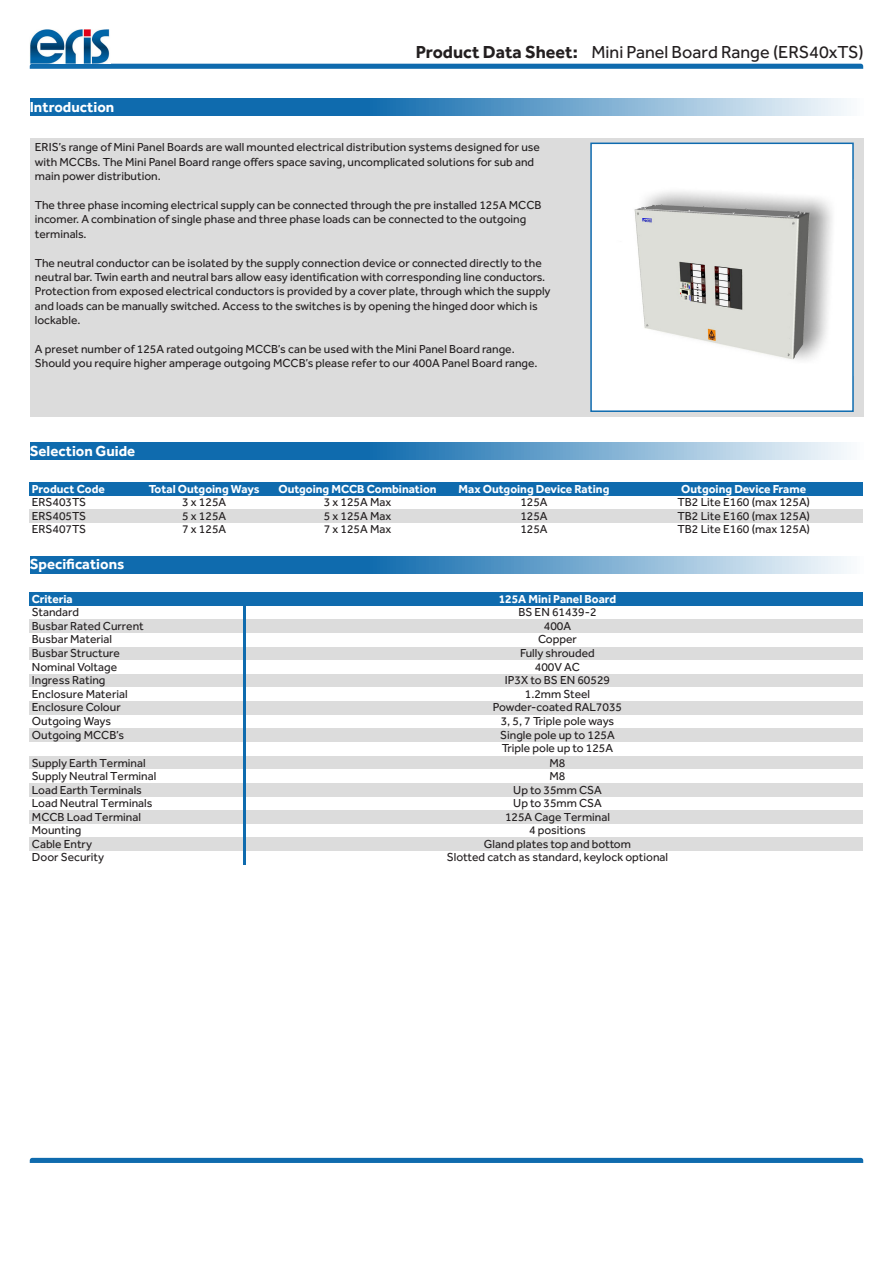
<style>
.page{position:relative;width:893px;height:1263px;background:#fff}
.page>*{position:absolute;margin:0;border:0;box-sizing:border-box;transform-origin:0 0}
.t1{font:18px "Effra";color:#231f20}
.Heading_2{font:700 15px "Effra";color:#fff}
.Table_Text{font:12px/14.4px "Effra";color:#231f20}
.t2{font:700 12px "Effra";color:#fff}
.s1{font-weight:700}
</style>
<div class="page">
<svg style="left:30px;top:64px;width:833px;height:5px;background:#1871b1"></svg>
<div style="left:30px;top:1158px;width:833px;height:5px;background:#0f6bae"></div>
<img style="left:30px;top:29px;width:80px;height:35px">
<div style="left:30px;top:138px;width:833px;height:279px;background:#dcdcdc"></div>
<svg style="left:30px;top:98px;width:817px;height:17px;background:#5294c4"></svg>
<svg style="left:30px;top:443px;width:817px;height:17px;background:#5294c4"></svg>
<div style="left:591px;top:143px;width:262px;height:268px;background:#fff"></div>
<img style="left:634px;top:191px;width:198px;height:169px">
<div style="left:590px;top:143px;width:264px;height:269px;border:2px solid #0f6baf"></div>
<div style="left:30px;top:482px;width:833px;height:14px;background:#0f6bae"></div>
<div style="left:30px;top:509px;width:833px;height:14px;background:#dcdcdc"></div>
<svg style="left:30px;top:556px;width:817px;height:17px;background:#5294c4"></svg>
<div style="left:30px;top:592px;width:833px;height:14px;background:#0f6bae"></div>
<div style="left:30px;top:620px;width:833px;height:13px;background:#dcdcdc"></div>
<div style="left:30px;top:647px;width:833px;height:13px;background:#dcdcdc"></div>
<div style="left:30px;top:674px;width:833px;height:14px;background:#dcdcdc"></div>
<div style="left:30px;top:701px;width:833px;height:14px;background:#dcdcdc"></div>
<div style="left:30px;top:729px;width:833px;height:13px;background:#dcdcdc"></div>
<div style="left:30px;top:756px;width:833px;height:13px;background:#dcdcdc"></div>
<div style="left:30px;top:783px;width:833px;height:14px;background:#dcdcdc"></div>
<div style="left:30px;top:810px;width:833px;height:14px;background:#dcdcdc"></div>
<div style="left:30px;top:837px;width:833px;height:14px;background:#dcdcdc"></div>
<hr style="left:244px;top:592px;width:2px;height:273px;background:#0f6bae">
<p class="Heading_2" style="left:30px;top:97px;width:86px">Introduction</p>
<h1 class="t1" style="left:416px;top:42px;width:450px"><span class="s1">Product Data Sheet:</span> Mini Panel Board Range (ERS40xTS)</h1>
<p class="Table_Text" style="left:35px;top:140px;width:507px">ERIS’s range of Mini Panel Boards are wall mounted electrical distribution systems designed for use with MCCBs. The Mini Panel Board range offers space saving, uncomplicated solutions for sub and main power distribution.</p>
<p class="Table_Text" style="left:35px;top:198px;width:508px">The three phase incoming electrical supply can be connected through the pre installed 125A MCCB incomer. A combination of single phase and three phase loads can be connected to the outgoing terminals.</p>
<p class="Table_Text" style="left:35px;top:255px;width:517px">The neutral conductor can be isolated by the supply connection device or connected directly to the neutral bar. Twin earth and neutral bars allow easy identification with corresponding line conductors.<br>Protection from exposed electrical conductors is provided by a cover plate, through which the supply and loads can be manually switched. Access to the switches is by opening the hinged door which is lockable.</p>
<p class="Table_Text" style="left:35px;top:342px;width:504px">A preset number of 125A rated outgoing MCCB’s can be used with the Mini Panel Board range.<br>Should you require higher amperage outgoing MCCB’s please refer to our 400A Panel Board range.</p>
<p class="Heading_2" style="left:30px;top:442px;width:107px">Selection Guide</p>
<p class="t2" style="left:32px;top:481px;width:75px">Product Code</p>
<p class="Table_Text" style="left:32px;top:495px;width:56px">ERS403TS</p>
<p class="Table_Text" style="left:32px;top:508px;width:56px">ERS405TS</p>
<p class="Table_Text" style="left:32px;top:522px;width:56px">ERS407TS</p>
<p class="t2" style="left:149px;top:481px;width:112px">Total Outgoing Ways</p>
<p class="Table_Text" style="left:182px;top:495px;width:46px">3 x 125A</p>
<p class="Table_Text" style="left:182px;top:508px;width:46px">5 x 125A</p>
<p class="Table_Text" style="left:182px;top:522px;width:46px">7 x 125A</p>
<p class="Heading_2" style="left:30px;top:555px;width:96px">Specifications</p>
<p class="t2" style="left:32px;top:591px;width:42px">Criteria</p>
<p class="Table_Text" style="left:32px;top:605px;width:49px">Standard</p>
<p class="Table_Text" style="left:32px;top:619px;width:113px">Busbar Rated Current</p>
<p class="Table_Text" style="left:32px;top:632px;width:82px">Busbar Material</p>
<p class="Table_Text" style="left:32px;top:646px;width:90px">Busbar Structure</p>
<p class="Table_Text" style="left:32px;top:659px;width:87px">Nominal Voltage</p>
<p class="Table_Text" style="left:32px;top:673px;width:75px">Ingress Rating</p>
<p class="Table_Text" style="left:32px;top:686px;width:97px">Enclosure Material</p>
<p class="Table_Text" style="left:32px;top:700px;width:90px">Enclosure Colour</p>
<p class="Table_Text" style="left:32px;top:714px;width:81px">Outgoing Ways</p>
<p class="Table_Text" style="left:32px;top:727px;width:94px">Outgoing MCCB’s</p>
<p class="Table_Text" style="left:32px;top:755px;width:115px">Supply Earth Terminal</p>
<p class="Table_Text" style="left:32px;top:769px;width:126px">Supply Neutral Terminal</p>
<p class="Table_Text" style="left:32px;top:782px;width:112px">Load Earth Terminals</p>
<p class="Table_Text" style="left:32px;top:796px;width:122px">Load Neutral Terminals</p>
<p class="Table_Text" style="left:32px;top:809px;width:111px">MCCB Load Terminal</p>
<p class="Table_Text" style="left:32px;top:823px;width:51px">Mounting</p>
<p class="Table_Text" style="left:32px;top:836px;width:62px">Cable Entry</p>
<p class="Table_Text" style="left:32px;top:850px;width:74px">Door Security</p>
<p class="t2" style="left:278px;top:481px;width:160px">Outgoing MCCB Combination</p>
<p class="Table_Text" style="left:324px;top:495px;width:69px">3 x 125A Max</p>
<p class="Table_Text" style="left:324px;top:508px;width:69px">5 x 125A Max</p>
<p class="Table_Text" style="left:324px;top:522px;width:69px">7 x 125A Max</p>
<p class="t2" style="left:459px;top:481px;width:152px">Max Outgoing Device Rating</p>
<p class="Table_Text" style="left:520px;top:495px;width:29px">125A</p>
<p class="Table_Text" style="left:520px;top:508px;width:29px">125A</p>
<p class="Table_Text" style="left:520px;top:522px;width:29px">125A</p>
<p class="t2" style="left:681px;top:481px;width:126px">Outgoing Device Frame</p>
<p class="Table_Text" style="left:677px;top:495px;width:134px">TB2 Lite E160 (max 125A)</p>
<p class="Table_Text" style="left:677px;top:508px;width:134px">TB2 Lite E160 (max 125A)</p>
<p class="Table_Text" style="left:677px;top:522px;width:134px">TB2 Lite E160 (max 125A)</p>
<p class="t2" style="left:499px;top:591px;width:119px">125A Mini Panel Board</p>
<p class="Table_Text" style="left:518px;top:605px;width:80px">BS EN 61439-2</p>
<p class="Table_Text" style="left:544px;top:619px;width:29px">400A</p>
<p class="Table_Text" style="left:538px;top:632px;width:40px">Copper</p>
<p class="Table_Text" style="left:520px;top:646px;width:76px">Fully shrouded</p>
<p class="Table_Text" style="left:535px;top:659px;width:47px">400V AC</p>
<p class="Table_Text" style="left:505px;top:673px;width:107px">IP3X to BS EN 60529</p>
<p class="Table_Text" style="left:525px;top:686px;width:67px">1.2mm Steel</p>
<p class="Table_Text" style="left:493px;top:700px;width:131px">Powder-coated RAL7035</p>
<p class="Table_Text" style="left:501px;top:714px;width:115px">3, 5, 7 Triple pole ways</p>
<p class="Table_Text" style="left:500px;top:727px;width:116px">Single pole up to 125A</p>
<p class="Table_Text" style="left:502px;top:741px;width:113px">Triple pole up to 125A</p>
<p class="Table_Text" style="left:549px;top:755px;width:17px">M8</p>
<p class="Table_Text" style="left:549px;top:769px;width:17px">M8</p>
<p class="Table_Text" style="left:513px;top:782px;width:90px">Up to 35mm CSA</p>
<p class="Table_Text" style="left:513px;top:796px;width:90px">Up to 35mm CSA</p>
<p class="Table_Text" style="left:505px;top:809px;width:106px">125A Cage Terminal</p>
<p class="Table_Text" style="left:551px;top:784px;width:15px">18</p>
<p class="Table_Text" style="left:529px;top:823px;width:58px">4 positions</p>
<p class="Table_Text" style="left:484px;top:836px;width:149px">Gland plates top and bottom</p>
<p class="Table_Text" style="left:447px;top:850px;width:223px">Slotted catch as standard, keylock optional</p>
<p class="Table_Text" style="left:551px;top:839px;width:15px">18</p>
</div>
